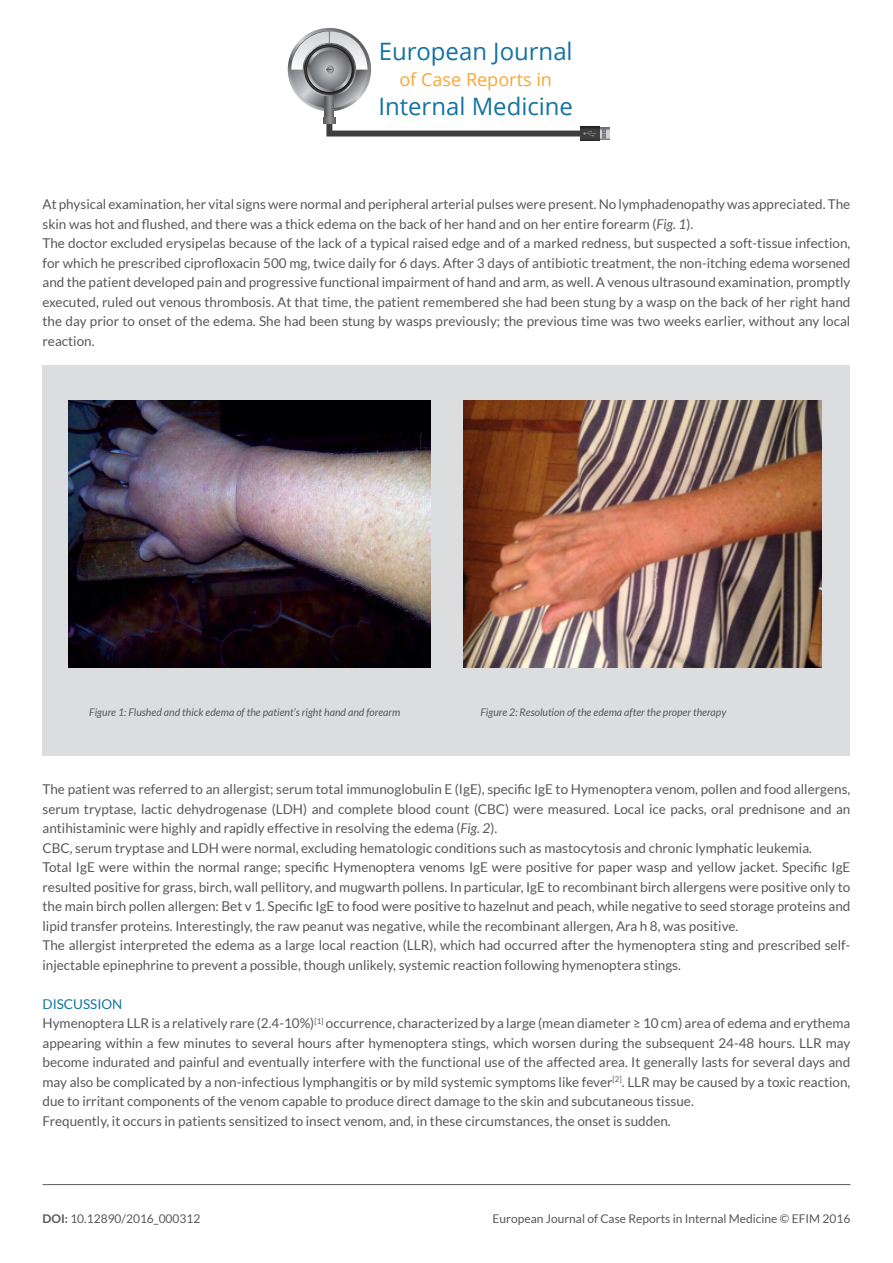
<style>
.page{position:relative;width:893px;height:1263px;background:#fff}
.page>*{position:absolute;margin:0;border:0;box-sizing:border-box;transform-origin:0 0}
.t1{font:24px "Open Sans";color:#1373a1}
.t2{font:18px "Open Sans";color:#faa633}
.TESTO_ARTICOLO{font:13.5px/19.5px "Lato";color:#57585a;text-align:justify}
.TESTO_ARTICOLO-2{font:13.5px "Lato";color:#1373a1}
.t3{font:12px "Lato";color:#57585a}
.DIDASCALIA{font:italic 10.5px "Lato";color:#57585a}
.s1{font-style:italic}
.s2{font-weight:700}
</style>
<div class="page">
<svg style="left:288px;top:28px;width:83px;height:83px"></svg>
<svg style="left:291px;top:31px;width:77px;height:77px"></svg>
<svg style="left:325px;top:96px;width:9px;height:21px"></svg>
<svg style="left:303px;top:43px;width:53px;height:53px"></svg>
<svg style="left:304px;top:44px;width:51px;height:51px"></svg>
<svg style="left:307px;top:47px;width:45px;height:45px"></svg>
<svg style="left:310px;top:50px;width:39px;height:39px"></svg>
<svg style="left:291px;top:31px;width:76px;height:43px"></svg>
<svg style="left:600px;top:128px;width:10px;height:11px"></svg>
<svg style="left:603px;top:129px;width:2px;height:9px"></svg>
<svg style="left:580px;top:126px;width:20px;height:15px"></svg>
<svg style="left:323px;top:117px;width:273px;height:20px"></svg>
<hr style="left:43px;top:1184px;width:807px;height:1px;background:#57585a">
<div style="left:43px;top:365px;width:807px;height:390px;background:#dcdddf"></div>
<img style="left:68px;top:400px;width:363px;height:268px">
<img style="left:463px;top:400px;width:359px;height:268px">
<h1 class="t1" style="left:379px;top:35px;width:196px">European Journal</h1>
<h2 class="t2" style="left:399px;top:67px;width:154px">of Case Reports in</h2>
<h1 class="t1" style="left:378px;top:89px;width:196px">Internal Medicine</h1>
<p class="TESTO_ARTICOLO" style="left:43px;top:194px;width:809px">At physical examination, her vital signs were normal and peripheral arterial pulses were present. No lymphadenopathy was appreciated. The skin was hot and flushed, and there was a thick edema on the back of her hand and on her entire forearm (<span class="s1">Fig. 1</span>).</p>
<p class="TESTO_ARTICOLO" style="left:43px;top:233px;width:809px">The doctor excluded erysipelas because of the lack of a typical raised edge and of a marked redness, but suspected a soft-tissue infection, for which he prescribed ciprofloxacin 500 mg, twice daily for 6 days. After 3 days of antibiotic treatment, the non-itching edema worsened and the patient developed pain and progressive functional impairment of hand and arm, as well. A venous ultrasound examination, promptly executed, ruled out venous thrombosis. At that time, the patient remembered she had been stung by a wasp on the back of her right hand the day prior to onset of the edema. She had been stung by wasps previously; the previous time was two weeks earlier, without any local reaction.</p>
<p class="DIDASCALIA" style="left:89px;top:706px;width:313px">Figure 1: Flushed and thick edema of the patient’s right hand and forearm</p>
<p class="DIDASCALIA" style="left:480px;top:706px;width:247px">Figure 2: Resolution of the edema after the proper therapy</p>
<p class="TESTO_ARTICOLO" style="left:43px;top:779px;width:809px">The patient was referred to an allergist; serum total immunoglobulin E (IgE), specific IgE to Hymenoptera venom, pollen and food allergens, serum tryptase, lactic dehydrogenase (LDH) and complete blood count (CBC) were measured. Local ice packs, oral prednisone and an antihistaminic were highly and rapidly effective in resolving the edema (<span class="s1">Fig. 2</span>).</p>
<p class="TESTO_ARTICOLO" style="left:43px;top:838px;width:771px">CBC, serum tryptase and LDH were normal, excluding hematologic conditions such as mastocytosis and chronic lymphatic leukemia.</p>
<p class="TESTO_ARTICOLO" style="left:43px;top:857px;width:809px">Total IgE were within the normal range; specific Hymenoptera venoms IgE were positive for paper wasp and yellow jacket. Specific IgE resulted positive for grass, birch, wall pellitory, and mugwarth pollens. In particular, IgE to recombinant birch allergens were positive only to the main birch pollen allergen: Bet v 1. Specific IgE to food were positive to hazelnut and peach, while negative to seed storage proteins and lipid transfer proteins. Interestingly, the raw peanut was negative, while the recombinant allergen, Ara h 8, was positive.</p>
<p class="TESTO_ARTICOLO" style="left:43px;top:935px;width:809px">The allergist interpreted the edema as a large local reaction (LLR), which had occurred after the hymenoptera sting and prescribed self&shy;injectable epinephrine to prevent a possible, though unlikely, systemic reaction following hymenoptera stings.</p>
<p class="TESTO_ARTICOLO-2" style="left:43px;top:996px;width:82px">DISCUSSION</p>
<p class="TESTO_ARTICOLO" style="left:43px;top:1013px;width:809px">Hymenoptera LLR is a relatively rare (2.4-10%)<sup>[1]</sup> occurrence, characterized by a large (mean diameter ≥ 10 cm) area of edema and erythema appearing within a few minutes to several hours after hymenoptera stings, which worsen during the subsequent 24-48 hours. LLR may become indurated and painful and eventually interfere with the functional use of the affected area. It generally lasts for several days and may also be complicated by a non-infectious lymphangitis or by mild systemic symptoms like fever<sup>[2]</sup>. LLR may be caused by a toxic reaction, due to irritant components of the venom capable to produce direct damage to the skin and subcutaneous tissue.</p>
<p class="TESTO_ARTICOLO" style="left:43px;top:1111px;width:630px">Frequently, it occurs in patients sensitized to insect venom, and, in these circumstances, the onset is sudden.</p>
<p class="t3" style="left:43px;top:1212px;width:159px"><span class="s2">DOI:</span> 10.12890/2016_000312</p>
<p class="t3" style="left:493px;top:1212px;width:359px">European Journal of Case Reports in Internal Medicine © EFIM 2016</p>
</div>
